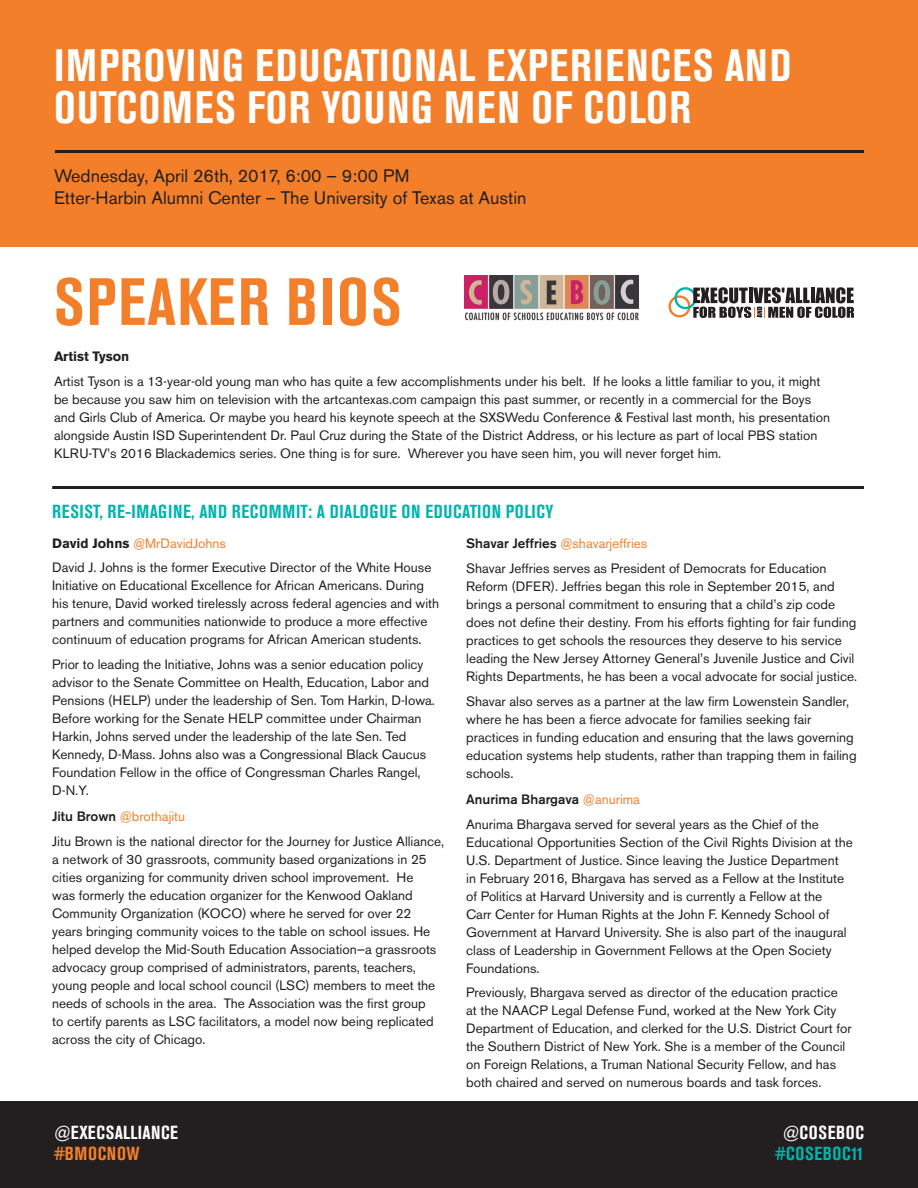
<style>
.page{position:relative;width:918px;height:1188px;background:#fff}
.page>*{position:absolute;margin:0;border:0;box-sizing:border-box;transform-origin:0 0}
.t1{font:700 condensed 66px "Akzidenz Grotesk BE";letter-spacing:.03em;color:#f47f2a}
.t2{font:700 condensed 45px/42px "Akzidenz Grotesk BE";letter-spacing:.035em;color:#fff}
.t3{font:700 condensed 18.75px "Akzidenz Grotesk BE";letter-spacing:.035em;color:#00b5ae}
.t4{font:700 condensed 18.75px "Akzidenz Grotesk BE";letter-spacing:.03em;color:#fff}
.t5{font:700 condensed 18.75px "Akzidenz Grotesk BE";letter-spacing:.035em;color:#f47f2a}
.t6{font:18px/21.6px "Akzidenz Grotesk BE";color:#231f20}
.t7{font:13.5px/18px "Akzidenz Grotesk BE";color:#231f20}
.t8{font:700 13.5px "Akzidenz Grotesk BE";color:#231f20}
.s1{font-weight:700}
.s2{color:#f47f2a}
.s3{font-weight:500}
</style>
<div class="page">
<div style="left:0;top:1102px;width:918px;height:86px;background:#231f20"></div>
<hr style="left:52px;top:486px;width:812px;height:3px;background:#231f20">
<svg style="left:669px;top:287px;width:185px;height:31px"></svg>
<img style="left:464px;top:275px;width:174px;height:46px">
<div style="left:0;top:0;width:918px;height:247px;background:#f47f2a"></div>
<hr style="left:55px;top:150px;width:809px;height:3px;background:#231f20">
<h2 class="t2" style="left:54px;top:45px;width:739px">IMPROVING EDUCATIONAL EXPERIENCES AND<br>OUTCOMES FOR YOUNG MEN OF COLOR</h2>
<h3 class="t6" style="left:54px;top:165px;width:474px">Wednesday, April 26th, 2017, 6:00 – 9:00 PM<br>Etter-Harbin Alumni Center – The University of Texas at Austin</h3>
<h1 class="t1" style="left:54px;top:264px;width:349px">SPEAKER BIOS</h1>
<p class="t8" style="left:54px;top:348px;width:77px">Artist Tyson</p>
<p class="t7" style="left:54px;top:372px;width:778px">Artist Tyson is a 13-year-old young man who has quite a few accomplishments under his belt. If he looks a little familiar to you, it might be because you saw him on television with the artcantexas.com campaign this past summer, or recently in a commercial for the Boys and Girls Club of America. Or maybe you heard his keynote speech at the SXSWedu Conference &amp; Festival last month, his presentation alongside Austin ISD Superintendent Dr. Paul Cruz during the State of the District Address, or his lecture as part of local PBS station KLRU-TV’s 2016 Blackademics series. One thing is for sure. Wherever you have seen him, you will never forget him.</p>
<h3 class="t3" style="left:52px;top:501px;width:502px">RESIST, RE-IMAGINE, AND RECOMMIT: A DIALOGUE ON EDUCATION POLICY</h3>
<p class="t7" style="left:52px;top:531px;width:381px;line-height:24.8px"><span class="s1">David Johns</span> <span class="s2">@MrDavidJohns<br></span>David J. Johns is the former Executive Director of the White House</p>
<p class="t7" style="left:52px;top:577px;width:389px">Initiative on Educational Excellence for African Americans. During his tenure, David worked tirelessly across federal agencies and with partners and communities nationwide to produce a more effective continuum of education programs for African American students.</p>
<p class="t7" style="left:52px;top:656px;width:384px">Prior to leading the Initiative, Johns was a senior education policy advisor to the Senate Committee on Health, Education, Labor and Pensions (HELP) under the leadership of Sen. Tom Harkin, D-Iowa.<br>Before working for the Senate HELP committee under Chairman Harkin, Johns served under the leadership of the late Sen. Ted Kennedy, D-Mass. Johns also was a Congressional Black Caucus Foundation Fellow in the office of Congressman Charles Rangel, D-N.Y.</p>
<p class="t7" style="left:52px;top:804px;width:394px;line-height:24.8px"><span class="s3">Jitu Brown</span> <span class="s2">@brothajitu<br></span>Jitu Brown is the national director for the Journey for Justice Alliance,</p>
<p class="t7" style="left:52px;top:850px;width:386px">a network of 30 grassroots, community based organizations in 25 cities organizing for community driven school improvement. He was formerly the education organizer for the Kenwood Oakland Community Organization (KOCO) where he served for over 22 years bringing community voices to the table on school issues. He helped develop the Mid-South Education Association—a grassroots advocacy group comprised of administrators, parents, teachers, young people and local school council (LSC) members to meet the needs of schools in the area. The Association was the first group to certify parents as LSC facilitators, a model now being replicated across the city of Chicago.</p>
<h3 class="t4" style="left:54px;top:1122px;width:126px">@EXECSALLIANCE</h3>
<h3 class="t5" style="left:54px;top:1143px;width:87px">#BMOCNOW</h3>
<p class="t7" style="left:466px;top:531px;width:362px;line-height:24.8px"><span class="s3">Shavar Jeffries</span> <span class="s2">@shavarjeffries<br></span>Shavar Jeffries serves as President of Democrats for Education</p>
<p class="t7" style="left:466px;top:577px;width:392px">Reform (DFER). Jeffries began this role in September 2015, and brings a personal commitment to ensuring that a child’s zip code does not define their destiny. From his efforts fighting for fair funding practices to get schools the resources they deserve to his service leading the New Jersey Attorney General’s Juvenile Justice and Civil Rights Departments, he has been a vocal advocate for social justice.</p>
<p class="t7" style="left:466px;top:692px;width:392px">Shavar also serves as a partner at the law firm Lowenstein Sandler, where he has been a fierce advocate for families seeking fair practices in funding education and ensuring that the laws governing education systems help students, rather than trapping them in failing schools.</p>
<p class="t7" style="left:466px;top:787px;width:354px;line-height:24.8px"><span class="s3">Anurima Bhargava</span> <span class="s2">@anurima<br></span>Anurima Bhargava served for several years as the Chief of the</p>
<p class="t7" style="left:466px;top:833px;width:388px">Educational Opportunities Section of the Civil Rights Division at the U.S. Department of Justice. Since leaving the Justice Department<br>in February 2016, Bhargava has served as a Fellow at the Institute of Politics at Harvard University and is currently a Fellow at the<br>Carr Center for Human Rights at the John F. Kennedy School of Government at Harvard University. She is also part of the inaugural class of Leadership in Government Fellows at the Open Society Foundations.</p>
<p class="t7" style="left:466px;top:984px;width:387px">Previously, Bhargava served as director of the education practice at the NAACP Legal Defense Fund, worked at the New York City Department of Education, and clerked for the U.S. District Court for the Southern District of New York. She is a member of the Council on Foreign Relations, a Truman National Security Fellow, and has both chaired and served on numerous boards and task forces.</p>
<h3 class="t4" style="left:783px;top:1122px;width:83px">@COSEBOC</h3>
<h3 class="t3" style="left:775px;top:1143px;width:90px">#COSEBOC11</h3>
</div>
